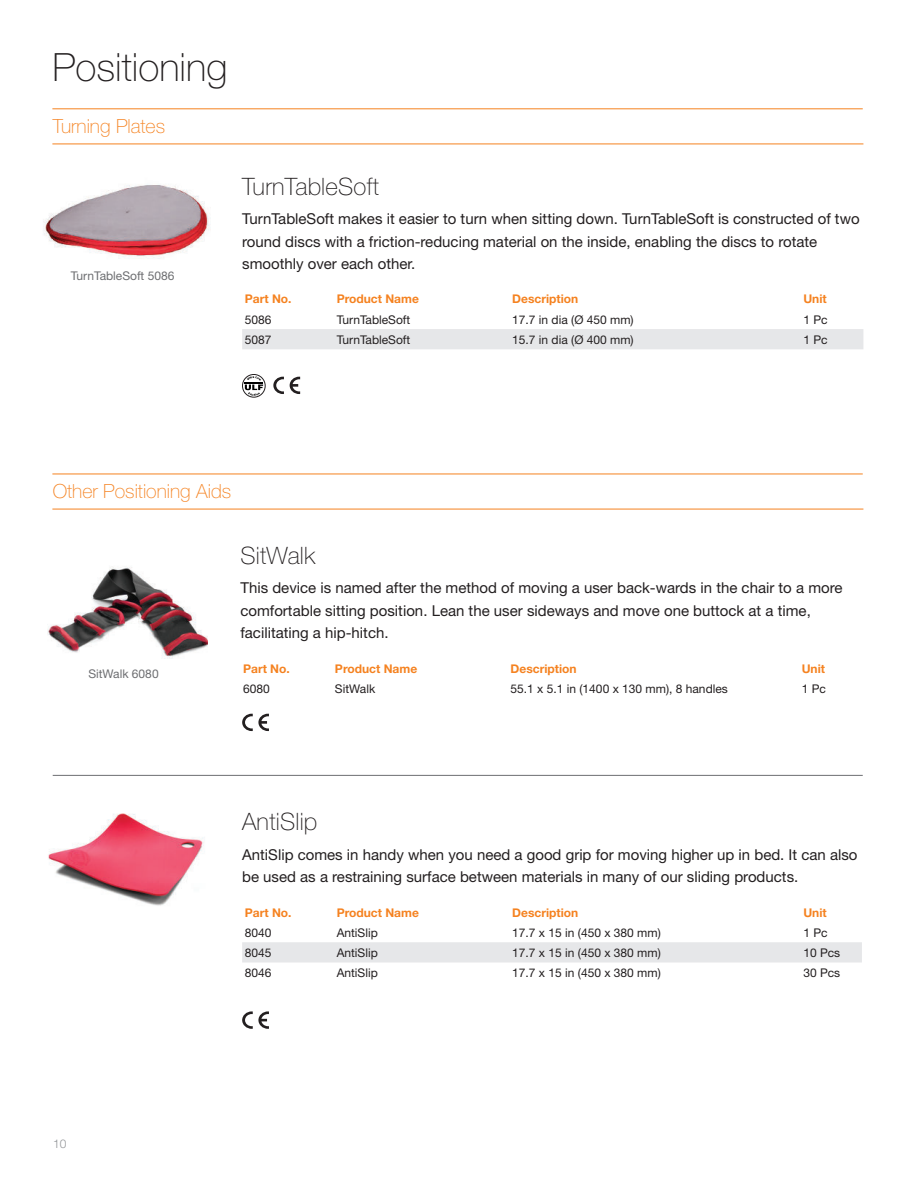
<style>
.page{position:relative;width:917px;height:1189px;background:#fff}
.page>*{position:absolute;margin:0;border:0;box-sizing:border-box;transform-origin:0 0}
.t1{font:100 39px "Helvetica Neue";color:#231f20}
.t2{font:100 24px "Helvetica Neue";letter-spacing:.01em;color:#231f20}
.t3{font:100 19.5px "Helvetica Neue";color:#f58220}
.t4{font:15px/22.5px "Helvetica Neue";color:#231f20}
.t5{font:12px "Helvetica Neue";color:#231f20}
.t6{font:700 12px "Helvetica Neue";color:#f58220}
.t7{font:12px "Helvetica Neue";color:#6d6e71}
.t8{font:300 12px "Helvetica Neue";color:#939598}
</style>
<div class="page">
<hr style="left:52px;top:144px;width:811px;height:1px;background:#f58220">
<hr style="left:52px;top:509px;width:811px;height:1px;background:#f58220">
<hr style="left:52px;top:108px;width:810px;height:1px;background:#f58220">
<hr style="left:52px;top:474px;width:810px;height:1px;background:#f58220">
<div style="left:242px;top:329px;width:621px;height:20px;background:#e6e7e9"></div>
<img style="left:43px;top:184px;width:166px;height:75px">
<img style="left:47px;top:567px;width:161px;height:92px">
<img style="left:48px;top:813px;width:156px;height:93px">
<div style="left:242px;top:942px;width:620px;height:20px;background:#e6e7e9"></div>
<svg style="left:242px;top:374px;width:23px;height:23px"></svg>
<div style="left:242px;top:374px;width:23px;height:23px;border:1px solid #231f20;border-radius:50%"></div>
<svg style="left:245px;top:376px;width:18px;height:20px"></svg>
<svg style="left:290px;top:377px;width:10px;height:17px"></svg>
<svg style="left:273px;top:377px;width:11px;height:17px"></svg>
<svg style="left:242px;top:714px;width:27px;height:17px"></svg>
<svg style="left:242px;top:1011px;width:27px;height:18px"></svg>
<hr style="left:53px;top:775px;width:809px;height:1px;background:#6d6e71">
<h1 class="t1" style="left:52px;top:52px;width:176px">Positioning</h1>
<h3 class="t3" style="left:53px;top:119px;width:114px">Turning Plates</h3>
<p class="t7" style="left:71px;top:271px;width:105px">TurnTableSoft 5086</p>
<h2 class="t2" style="left:242px;top:177px;width:138px">TurnTableSoft</h2>
<p class="t4" style="left:242px;top:209px;width:619px">TurnTableSoft makes it easier to turn when sitting down. TurnTableSoft is constructed of two round discs with a friction-reducing material on the inside, enabling the discs to rotate smoothly over each other.</p>
<p class="t6" style="left:245px;top:295px;width:48px">Part No.</p>
<p class="t6" style="left:337px;top:295px;width:84px">Product Name</p>
<p class="t6" style="left:512px;top:295px;width:67px">Description</p>
<p class="t6" style="left:803px;top:295px;width:25px">Unit</p>
<p class="t5" style="left:245px;top:315px;width:28px">5086</p>
<p class="t5" style="left:337px;top:315px;width:75px">TurnTableSoft</p>
<p class="t5" style="left:512px;top:315px;width:123px">17.7 in dia (Ø 450 mm)</p>
<p class="t5" style="left:803px;top:315px;width:26px">1 Pc</p>
<p class="t5" style="left:245px;top:335px;width:28px">5087</p>
<p class="t5" style="left:337px;top:335px;width:75px">TurnTableSoft</p>
<p class="t5" style="left:512px;top:335px;width:123px">15.7 in dia (Ø 400 mm)</p>
<p class="t5" style="left:803px;top:335px;width:26px">1 Pc</p>
<h3 class="t3" style="left:53px;top:484px;width:180px">Other Positioning Aids</h3>
<p class="t7" style="left:88px;top:669px;width:72px">SitWalk 6080</p>
<h2 class="t2" style="left:240px;top:546px;width:76px">SitWalk</h2>
<p class="t4" style="left:240px;top:578px;width:603px">This device is named after the method of moving a user back-wards in the chair to a more comfortable sitting position. Lean the user sideways and move one buttock at a time, facilitating a hip-hitch.</p>
<p class="t6" style="left:243px;top:664px;width:48px">Part No.</p>
<p class="t6" style="left:335px;top:664px;width:84px">Product Name</p>
<p class="t6" style="left:510px;top:664px;width:67px">Description</p>
<p class="t6" style="left:801px;top:664px;width:25px">Unit</p>
<p class="t5" style="left:243px;top:684px;width:28px">6080</p>
<p class="t5" style="left:335px;top:684px;width:42px">SitWalk</p>
<p class="t5" style="left:510px;top:684px;width:219px">55.1 x 5.1 in (1400 x 130 mm), 8 handles</p>
<p class="t5" style="left:801px;top:684px;width:26px">1 Pc</p>
<h2 class="t2" style="left:242px;top:813px;width:77px">AntiSlip</h2>
<p class="t4" style="left:242px;top:844px;width:617px">AntiSlip comes in handy when you need a good grip for moving higher up in bed. It can also be used as a restraining surface between materials in many of our sliding products.</p>
<p class="t6" style="left:245px;top:908px;width:48px">Part No.</p>
<p class="t6" style="left:337px;top:908px;width:84px">Product Name</p>
<p class="t6" style="left:512px;top:908px;width:67px">Description</p>
<p class="t6" style="left:803px;top:908px;width:25px">Unit</p>
<p class="t5" style="left:245px;top:928px;width:28px">8040</p>
<p class="t5" style="left:337px;top:928px;width:43px">AntiSlip</p>
<p class="t5" style="left:512px;top:928px;width:150px">17.7 x 15 in (450 x 380 mm)</p>
<p class="t5" style="left:803px;top:928px;width:26px">1 Pc</p>
<p class="t5" style="left:245px;top:948px;width:28px">8045</p>
<p class="t5" style="left:337px;top:948px;width:43px">AntiSlip</p>
<p class="t5" style="left:512px;top:948px;width:150px">17.7 x 15 in (450 x 380 mm)</p>
<p class="t5" style="left:803px;top:948px;width:38px">10 Pcs</p>
<p class="t5" style="left:245px;top:968px;width:28px">8046</p>
<p class="t5" style="left:337px;top:968px;width:43px">AntiSlip</p>
<p class="t5" style="left:512px;top:968px;width:150px">17.7 x 15 in (450 x 380 mm)</p>
<p class="t5" style="left:803px;top:968px;width:38px">30 Pcs</p>
<p class="t8" style="left:53px;top:1137px;width:15px">10</p>
</div>
